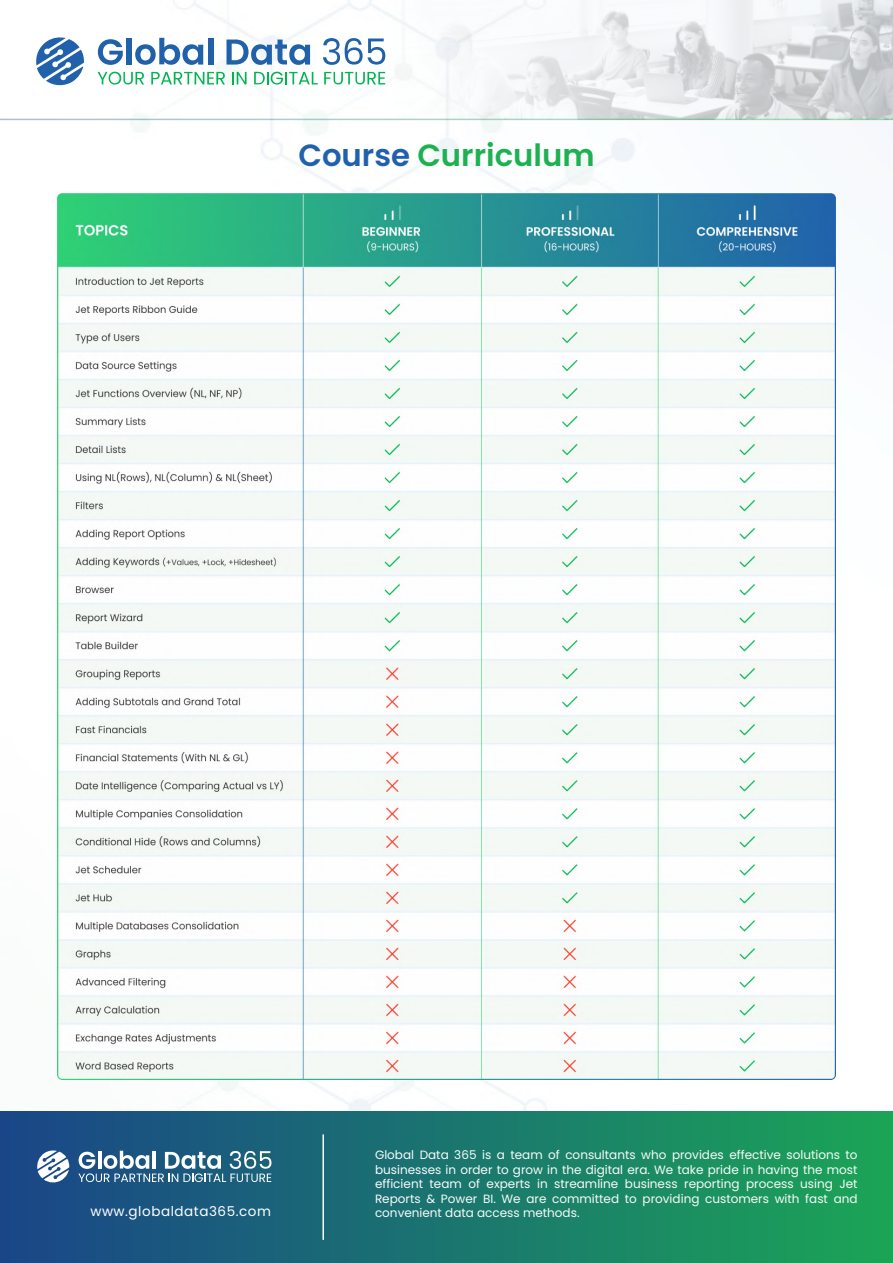
<style>
.page{position:relative;width:893px;height:1263px;background:#fff}
.page>*{position:absolute;margin:0;border:0;box-sizing:border-box;transform-origin:0 0}
.t1{font:600 30.6px "Poppins";color:#1eb151}
.t2{font:13.5px "Poppins";letter-spacing:.04em;color:#fff}
.t3{font:12px/14.4px "Poppins";color:#f9fafa;text-align:justify}
.s1{color:#2161ac}
</style>
<div class="page">
<img style="left:0;top:0;width:893px;height:1111px">
<svg style="left:395px;top:0;width:498px;height:119px;fill:#f1f3f5"></svg>
<svg style="left:35px;top:37px;width:49px;height:50px"></svg>
<svg style="left:98px;top:39px;width:25px;height:26px"></svg>
<div style="left:126px;top:38px;width:6px;height:27px;background:#2161aa"></div>
<svg style="left:135px;top:38px;width:68px;height:27px"></svg>
<div style="left:208px;top:38px;width:5px;height:27px;background:#2161aa"></div>
<svg style="left:226px;top:39px;width:84px;height:26px"></svg>
<svg style="left:323px;top:38px;width:62px;height:27px"></svg>
<svg style="left:98px;top:72px;width:46px;height:13px"></svg>
<svg style="left:151px;top:72px;width:74px;height:13px"></svg>
<svg style="left:232px;top:72px;width:15px;height:12px"></svg>
<svg style="left:254px;top:72px;width:64px;height:13px"></svg>
<svg style="left:324px;top:72px;width:61px;height:13px"></svg>
<hr style="left:0;top:119px;width:893px;height:1px;background:#fff">
<img style="left:57px;top:193px;width:779px;height:886px">
<div style="left:0;top:1111px;width:893px;height:152px;background:linear-gradient(to right,#1a4588,#1ba556)"></div>
<svg style="left:36px;top:1150px;width:33px;height:33px"></svg>
<svg style="left:78px;top:1151px;width:193px;height:31px"></svg>
<hr style="left:322px;top:1134px;width:2px;height:106px;background:#fff">
<h1 class="t1" style="left:298px;top:138px;width:298px"><span class="s1">Course</span> Curriculum</h1>
<p class="t3" style="left:375px;top:1148px;width:484px">Global Data 365 is a team of consultants who provides effective solutions to businesses in order to grow in the digital era. We take pride in having the most efficient team of experts in streamline business reporting process using Jet Reports &amp; Power BI. We are committed to providing customers with fast and</p>
<p class="t2" style="left:90px;top:1203px;width:182px">www.globaldata365.com</p>
<p class="t3" style="left:375px;top:1205px;width:206px">convenient data access methods.</p>
</div>
